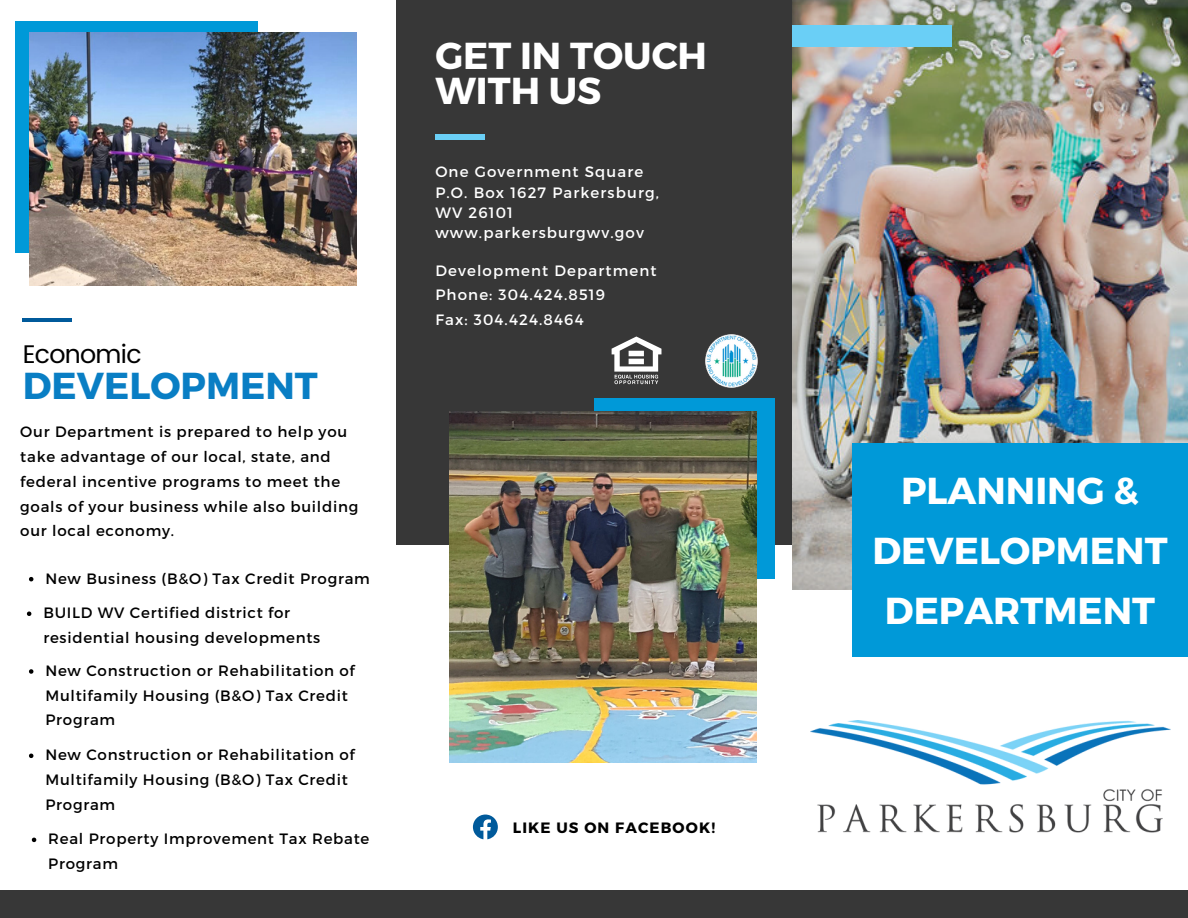
<style>
.page{position:relative;width:1188px;height:918px;background:#fff}
.page>*{position:absolute;margin:0;border:0;box-sizing:border-box;transform-origin:0 0}
.t1{font:700 37.5px/59.7px "Montserrat";color:#fff;text-align:center}
.t2{font:700 37.5px "Montserrat";color:#097ec4}
.t3{font:25.5px "Poppins";letter-spacing:-.03em;color:#000}
.t4{font:15px/24.8px "Montserrat";letter-spacing:.05em;color:#000}
.t5{font:15px/20.2px "Montserrat";letter-spacing:.075em;color:#fff}
.t6{font:700 15px "Montserrat";letter-spacing:.075em;color:#000}
</style>
<div class="page">
<img style="left:756px;top:0;width:432px;height:589px">
<div style="left:852px;top:443px;width:336px;height:214px;background:#0099d8"></div>
<div style="left:15px;top:21px;width:242px;height:231px;background:#0099d8"></div>
<div style="left:396px;top:0;width:396px;height:545px;background:#373737"></div>
<div style="left:757px;top:545px;width:35px;height:80px;background:#fff"></div>
<div style="left:594px;top:398px;width:180px;height:180px;background:#0099d8"></div>
<div style="left:0;top:890px;width:1188px;height:28px;background:#373737"></div>
<img style="left:449px;top:412px;width:307px;height:351px">
<img style="left:29px;top:32px;width:328px;height:254px">
<div style="left:435px;top:134px;width:49px;height:5px;background:#6acff6"></div>
<hr style="left:22px;top:318px;width:49px;height:4px;background:#005a9b">
<img style="left:810px;top:721px;width:360px;height:112px">
<div style="left:792px;top:25px;width:160px;height:21px;background:#6acff6"></div>
<svg style="left:473px;top:815px;width:25px;height:24px"></svg>
<svg style="left:612px;top:337px;width:49px;height:47px"></svg>
<img style="left:705px;top:335px;width:53px;height:52px">
<svg style="left:32px;top:838px;width:4px;height:4px"></svg>
<svg style="left:29px;top:577px;width:4px;height:4px"></svg>
<svg style="left:27px;top:612px;width:4px;height:4px"></svg>
<svg style="left:29px;top:754px;width:4px;height:4px"></svg>
<svg style="left:29px;top:669px;width:4px;height:5px"></svg>
<p class="t3" style="left:23px;top:339px;width:120px">Economic</p>
<p class="t2" style="left:23px;top:361px;width:297px">DEVELOPMENT</p>
<p class="t4" style="left:20px;top:419px;width:340px">Our Department is prepared to help you take advantage of our local, state, and federal incentive programs to meet the goals of your business while also building our local economy.</p>
<p class="t4" style="left:45px;top:565px;width:326px">New Business (B&amp;O) Tax Credit Program</p>
<p class="t4" style="left:43px;top:600px;width:278px">BUILD WV Certified district for residential housing developments</p>
<h1 class="t4" style="left:45px;top:658px;width:311px">New Construction or Rehabilitation of<br>Multifamily Housing (B&amp;O) Tax Credit<br>Program</h1>
<p class="t4" style="left:45px;top:742px;width:311px">New Construction or Rehabilitation of<br>Multifamily Housing (B&amp;O) Tax Credit<br>Program</p>
<p class="t4" style="left:48px;top:826px;width:323px">Real Property Improvement Tax Rebate<br>Program</p>
<p class="t1" style="left:435px;top:36px;width:273px;line-height:34.8px;text-align:left">GET IN TOUCH<br>WITH US</p>
<p class="t5" style="left:435px;top:161px;width:209px">One Government Square</p>
<p class="t5" style="left:435px;top:181px;width:225px">P.O. Box 1627 Parkersburg,<br>WV 26101</p>
<p class="t5" style="left:435px;top:222px;width:210px">www.parkersburgwv.gov</p>
<p class="t5" style="left:435px;top:257px;width:223px;line-height:24.8px">Development Department<br>Phone: 304.424.8519</p>
<p class="t5" style="left:435px;top:309px;width:150px">Fax: 304.424.8464</p>
<h1 class="t6" style="left:513px;top:817px;width:204px">LIKE US ON FACEBOOK!</h1>
<h1 class="t1" style="left:873px;top:459px;width:297px">PLANNING &amp;<br>DEVELOPMENT<br>DEPARTMENT</h1>
</div>
